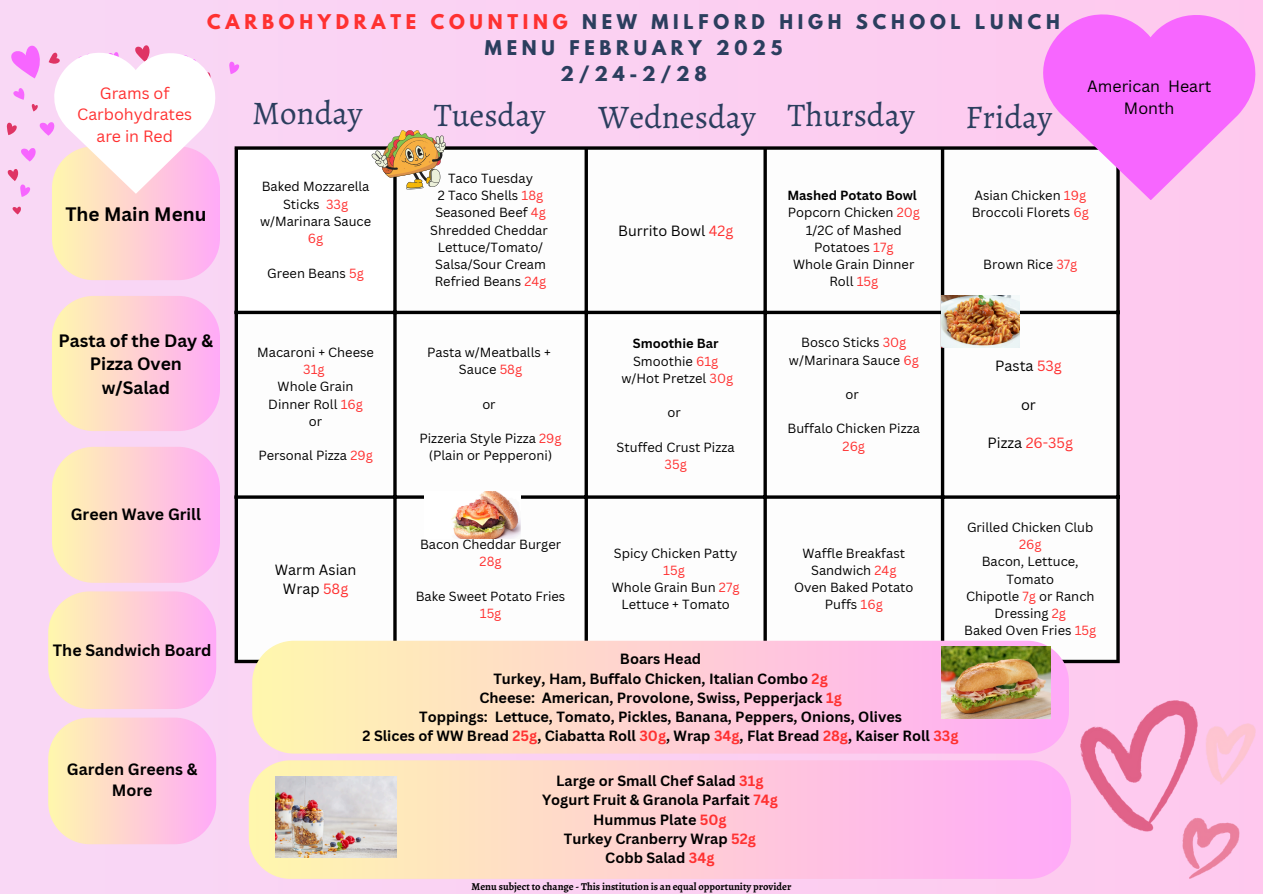
<style>
.page{position:relative;width:1263px;height:894px;background:#fff}
.page>*{position:absolute;margin:0;border:0;box-sizing:border-box;transform-origin:0 0}
.t1{font:33px "Alegreya";color:#2b3e5e}
.t2{font:700 18.9px "Canva Sans";color:#000}
.t3{font:700 18px/25.8px "League Spartan";letter-spacing:.265em;color:#2b3e5e;text-align:center}
.t4{font:700 17.4px/23.7px "Canva Sans";color:#000;text-align:center}
.t5{font:700 15.9px/21.3px "Canva Sans";color:#000;text-align:center}
.t6{font:15.9px/21.3px "Canva Sans";color:#ff3131;text-align:center}
.t7{font:15.9px/21.3px "Canva Sans";color:#000;text-align:center}
.t8{font:700 14.4px/19.2px "Canva Sans";color:#000;text-align:center}
.t9{font:14.4px/19.4px "Canva Sans";color:#000;text-align:center}
.t10{font:14.4px "Canva Sans";color:#ff3131}
.t11{font:12.9px/17.2px "Canva Sans";color:#000;text-align:center}
.t12{font:700 12.9px "Canva Sans";color:#000}
.t13{font:12.9px "Canva Sans";color:#ff3131}
.t14{font:700 10.5px "Alegreya";color:#000}
.s1{color:#ff3131}
.s2{color:#000}
</style>
<div class="page">
<div style="left:0;top:0;width:1263px;height:893px;background:#fbd0f2"></div>
<div style="left:238px;top:150px;width:878px;height:509px;background:#fdfdfd"></div>
<hr style="left:235px;top:150px;width:3px;height:509px;background:#000">
<svg style="left:393px;top:189px;width:4px;height:451px;fill:#000"></svg>
<hr style="left:585px;top:150px;width:3px;height:509px;background:#000">
<svg style="left:763px;top:150px;width:4px;height:490px;fill:#000"></svg>
<hr style="left:941px;top:150px;width:3px;height:509px;background:#000">
<svg style="left:1116px;top:200px;width:4px;height:459px;fill:#000"></svg>
<svg style="left:235px;top:146px;width:808px;height:4px;fill:#000"></svg>
<svg style="left:238px;top:310px;width:882px;height:4px;fill:#000"></svg>
<hr style="left:235px;top:495px;width:885px;height:3px;background:#000">
<svg style="left:235px;top:659px;width:885px;height:4px"></svg>
<svg style="left:229px;top:62px;width:10px;height:12px"></svg>
<svg style="left:1043px;top:14px;width:213px;height:186px"></svg>
<img style="left:1080px;top:700px;width:175px;height:178px">
<svg style="left:52px;top:296px;width:168px;height:135px"></svg>
<svg style="left:52px;top:447px;width:168px;height:135px"></svg>
<svg style="left:48px;top:717px;width:168px;height:127px"></svg>
<svg style="left:252px;top:640px;width:817px;height:113px"></svg>
<svg style="left:48px;top:591px;width:168px;height:117px"></svg>
<svg style="left:249px;top:760px;width:822px;height:118px"></svg>
<img style="left:425px;top:491px;width:95px;height:47px">
<img style="left:942px;top:646px;width:109px;height:72px">
<img style="left:371px;top:130px;width:75px;height:59px">
<img style="left:276px;top:776px;width:120px;height:81px">
<img style="left:942px;top:296px;width:77px;height:51px">
<svg style="left:7px;top:45px;width:213px;height:235px"></svg>
<h4 class="t6" style="left:77px;top:82px;width:117px">Grams of<br>Carbohydrates are in Red</h4>
<p class="t3" style="left:207px;top:11px;width:854px"><span class="s1">CARBOHYDRATE COUNTING</span> NEW MILFORD HIGH SCHOOL LUNCH<br>MENU FEBRUARY 2025<br>2/24-2/28</p>
<p class="t1" style="left:252px;top:90px;width:112px">Monday</p>
<p class="t1" style="left:434px;top:93px;width:113px">Tuesday</p>
<p class="t1" style="left:599px;top:94px;width:159px">Wednesday</p>
<h3 class="t1" style="left:788px;top:93px;width:129px">Thursday</h3>
<h4 class="t1" style="left:966px;top:94px;width:88px">Friday</h4>
<p class="t7" style="left:1087px;top:75px;width:125px">American Heart<br>Month</p>
<p class="t2" style="left:65px;top:200px;width:143px">The Main Menu</p>
<p class="t4" style="left:59px;top:328px;width:156px">Pasta of the Day &amp;<br>Pizza Oven w/Salad</p>
<p class="t5" style="left:71px;top:503px;width:132px">Green Wave Grill</p>
<p class="t5" style="left:53px;top:638px;width:160px">The Sandwich Board</p>
<p class="t5" style="left:67px;top:758px;width:132px">Garden Greens &amp;<br>More</p>
<h2 class="t11" style="left:283px;top:178px;width:88px;text-align:left;text-indent:-21px">Baked Mozzarella<br>Sticks</h2>
<h5 class="t13" style="left:326px;top:195px;width:24px">33g</h5>
<h5 class="t11" style="left:260px;top:212px;width:113px">w/Marinara Sauce</h5>
<h5 class="t13" style="left:308px;top:229px;width:17px">6g</h5>
<h5 class="t11" style="left:267px;top:264px;width:98px">Green Beans <span class="s1">5g</span></h5>
<p class="t11" style="left:257px;top:343px;width:118px">Macaroni + Cheese<br><span class="s1">31g</span></p>
<p class="t11" style="left:278px;top:377px;width:77px">Whole Grain</p>
<p class="t11" style="left:268px;top:395px;width:96px">Dinner Roll <span class="s1">16g</span></p>
<p class="t11" style="left:309px;top:412px;width:15px">or</p>
<p class="t11" style="left:258px;top:446px;width:116px">Personal Pizza <span class="s1">29g</span></p>
<p class="t9" style="left:275px;top:559px;width:83px">Warm Asian<br>Wrap <span class="s1">58g</span></p>
<h5 class="t11" style="left:448px;top:169px;width:87px">Taco Tuesday</h5>
<h1 class="t11" style="left:438px;top:186px;width:107px">2 Taco Shells <span class="s1">18g</span></h1>
<h1 class="t11" style="left:435px;top:203px;width:112px">Seasoned Beef <span class="s1">4g</span></h1>
<h1 class="t11" style="left:430px;top:221px;width:119px">Shredded Cheddar</h1>
<h1 class="t11" style="left:438px;top:238px;width:107px">Lettuce/Tomato/</h1>
<h1 class="t11" style="left:435px;top:255px;width:112px">Salsa/Sour Cream</h1>
<p class="t11" style="left:435px;top:272px;width:113px">Refried Beans <span class="s1">24g</span></p>
<p class="t11" style="left:427px;top:343px;width:125px">Pasta w/Meatballs +</p>
<p class="t11" style="left:459px;top:360px;width:65px">Sauce <span class="s1">58g</span></p>
<p class="t11" style="left:482px;top:395px;width:15px">or</p>
<p class="t11" style="left:419px;top:429px;width:144px">Pizzeria Style Pizza <span class="s1">29g</span></p>
<p class="t11" style="left:429px;top:446px;width:125px">(Plain or Pepperoni)</p>
<p class="t11" style="left:420px;top:535px;width:143px">Bacon Cheddar Burger<br><span class="s1">28g</span></p>
<p class="t11" style="left:416px;top:587px;width:151px">Bake Sweet Potato Fries<br><span class="s1">15g</span></p>
<h3 class="t9" style="left:618px;top:220px;width:117px">Burrito Bowl <span class="s1">42g</span></h3>
<p class="t12" style="left:633px;top:334px;width:87px">Smoothie Bar</p>
<p class="t11" style="left:633px;top:352px;width:87px">Smoothie <span class="s1">61g</span></p>
<p class="t11" style="left:621px;top:369px;width:113px">w/Hot Pretzel <span class="s1">30g</span></p>
<p class="t11" style="left:667px;top:403px;width:15px">or</p>
<p class="t11" style="left:617px;top:438px;width:120px">Stuffed Crust Pizza<br><span class="s1">35g</span></p>
<p class="t11" style="left:614px;top:544px;width:125px">Spicy Chicken Patty<br><span class="s1">15g</span></p>
<p class="t11" style="left:612px;top:578px;width:129px">Whole Grain Bun <span class="s1">27g</span></p>
<p class="t11" style="left:621px;top:595px;width:110px">Lettuce + Tomato</p>
<p class="t12" style="left:787px;top:186px;width:131px">Mashed Potato Bowl</p>
<p class="t11" style="left:788px;top:203px;width:134px">Popcorn Chicken <span class="s1">20g</span></p>
<p class="t11" style="left:806px;top:221px;width:98px">1/2C of Mashed<br>Potatoes <span class="s1">17g</span></p>
<p class="t11" style="left:793px;top:255px;width:123px">Whole Grain Dinner<br>Roll <span class="s1">15g</span></p>
<p class="t11" style="left:789px;top:333px;width:131px">Bosco Sticks <span class="s1">30g </span>w/Marinara Sauce <span class="s1">6g</span></p>
<p class="t11" style="left:846px;top:385px;width:15px">or</p>
<p class="t11" style="left:787px;top:419px;width:134px">Buffalo Chicken Pizza<br><span class="s1">26g</span></p>
<p class="t11" style="left:802px;top:544px;width:104px">Waffle Breakfast<br>Sandwich <span class="s1">24g</span></p>
<p class="t11" style="left:794px;top:578px;width:121px">Oven Baked Potato<br>Puffs <span class="s1">16g</span></p>
<p class="t11" style="left:974px;top:186px;width:113px">Asian Chicken <span class="s1">19g</span></p>
<p class="t11" style="left:972px;top:203px;width:119px">Broccoli Florets <span class="s1">6g</span></p>
<p class="t11" style="left:983px;top:255px;width:96px">Brown Rice <span class="s1">37g</span></p>
<p class="t9" style="left:995px;top:355px;width:68px">Pasta <span class="s1">53g</span></p>
<p class="t9" style="left:1021px;top:394px;width:16px">or</p>
<p class="t10" style="left:987px;top:433px;width:87px"><span class="s2">Pizza</span> 26-35g</p>
<p class="t11" style="left:967px;top:518px;width:128px">Grilled Chicken Club<br><span class="s1">26g</span></p>
<p class="t11" style="left:982px;top:552px;width:98px">Bacon, Lettuce,<br>Tomato</p>
<p class="t11" style="left:966px;top:587px;width:130px">Chipotle <span class="s1">7g</span> or Ranch<br>Dressing <span class="s1">2g</span></p>
<p class="t11" style="left:964px;top:621px;width:134px">Baked Oven Fries <span class="s1">15g</span></p>
<p class="t8" style="left:363px;top:649px;width:597px">Boars Head<br>Turkey, Ham, Buffalo Chicken, Italian Combo <span class="s1">2g<br></span>Cheese: American, Provolone, Swiss, Pepperjack <span class="s1">1g<br></span>Toppings: Lettuce, Tomato, Pickles, Banana, Peppers, Onions, Olives<br>2 Slices of WW Bread <span class="s1">25g</span>, Ciabatta Roll <span class="s1">30g</span>, Wrap <span class="s1">34g</span>, Flat Bread <span class="s1">28g</span>, Kaiser Roll <span class="s1">33g</span></p>
<p class="t8" style="left:542px;top:770px;width:237px">Large or Small Chef Salad <span class="s1">31g<br></span>Yogurt Fruit &amp; Granola Parfait <span class="s1">74g<br></span>Hummus Plate <span class="s1">50g<br></span>Turkey Cranberry Wrap <span class="s1">52g<br></span>Cobb Salad <span class="s1">34g</span></p>
<p class="t14" style="left:472px;top:879px;width:321px">Menu subject to change - This institution is an equal opportunity provider</p>
</div>
